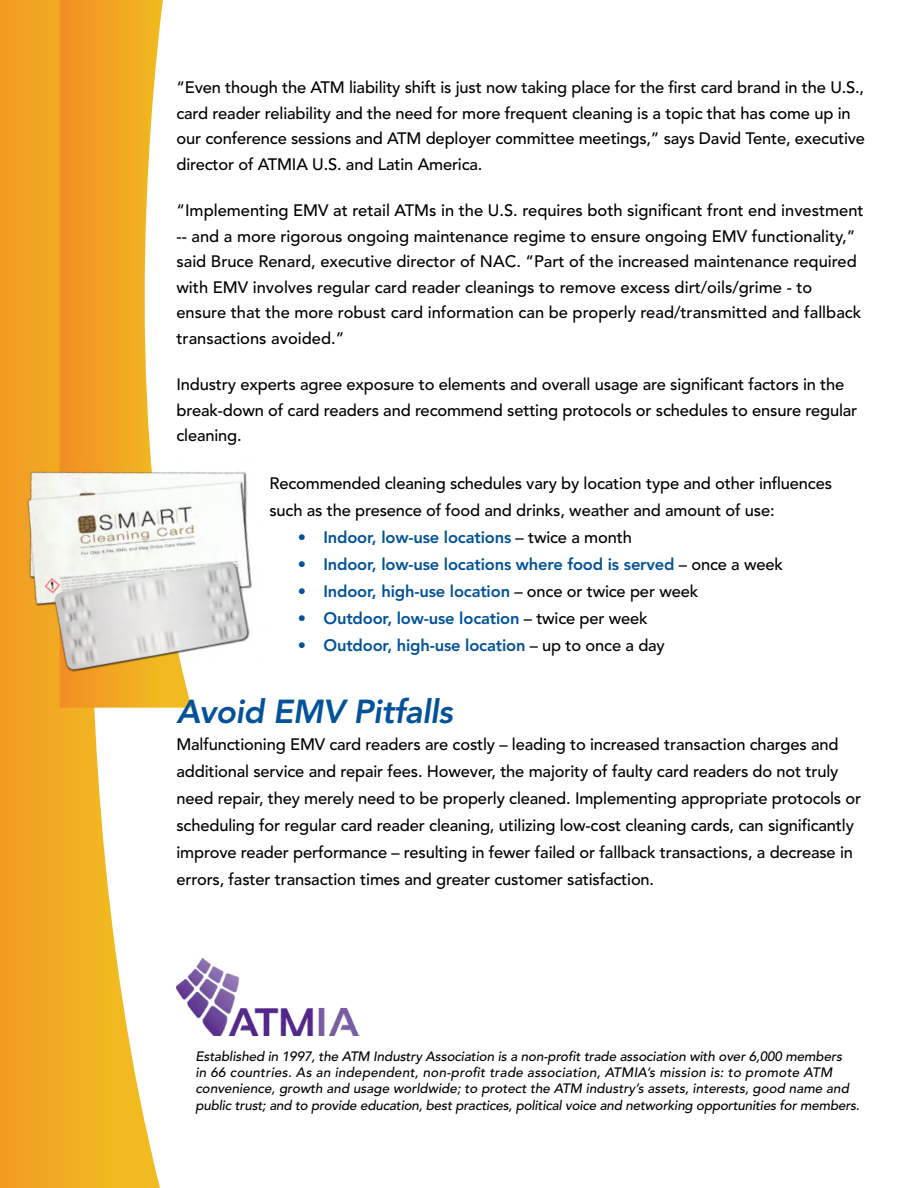
<style>
.page{position:relative;width:918px;height:1188px;background:#fff}
.page>*{position:absolute;margin:0;border:0;box-sizing:border-box;transform-origin:0 0}
.t1{font:italic 800 33px "Avenir LT Std";letter-spacing:-.015em;color:#025299}
.t2{font:500 16.5px/25.5px "Avenir LT Std";letter-spacing:-.01em;color:#000}
.t3{font:800 16.5px "Avenir LT Std";letter-spacing:-.01em;color:#025299}
.t4{font:italic 500 13.5px/16.2px "Avenir LT Std";letter-spacing:-.01em;color:#000}
.s1{font-weight:500}
.s2{font-weight:500;color:#000}
</style>
<div class="page">
<svg style="left:0;top:0;width:160px;height:1188px"></svg>
<svg style="left:60px;top:0;width:132px;height:708px"></svg>
<img style="left:27px;top:431px;width:225px;height:246px">
<img style="left:176px;top:959px;width:183px;height:76px">
<p class="t2" style="left:176px;top:75px;width:690px">“Even though the ATM liability shift is just now taking place for the first card brand in the U.S., card reader reliability and the need for more frequent cleaning is a topic that has come up in our conference sessions and ATM deployer committee meetings,” says David Tente, executive director of ATMIA U.S. and Latin America.</p>
<p class="t2" style="left:176px;top:198px;width:689px">“Implementing EMV at retail ATMs in the U.S. requires both significant front end investment -- and a more rigorous ongoing maintenance regime to ensure ongoing EMV functionality,” said Bruce Renard, executive director of NAC. “Part of the increased maintenance required with EMV involves regular card reader cleanings to remove excess dirt/oils/grime - to ensure that the more robust card information can be properly read/transmitted and fallback transactions avoided.”</p>
<p class="t2" style="left:176px;top:372px;width:682px">Industry experts agree exposure to elements and overall usage are significant factors in the break-down of card readers and recommend setting protocols or schedules to ensure regular cleaning.</p>
<p class="t2" style="left:269px;top:471px;width:564px;line-height:27px">Recommended cleaning schedules vary by location type and other influences such as the presence of food and drinks, weather and amount of use:</p>
<p class="t3" style="left:298px;top:528px;width:335px"><span class="s1">•</span> Indoor, low-use locations <span class="s2">– twice a month</span></p>
<p class="t3" style="left:298px;top:555px;width:487px"><span class="s1">•</span> Indoor, low-use locations where food is served <span class="s2">– once a week</span></p>
<p class="t3" style="left:298px;top:582px;width:402px"><span class="s1">•</span> Indoor, high-use location <span class="s2">– once or twice per week</span></p>
<p class="t3" style="left:298px;top:609px;width:351px"><span class="s1">•</span> Outdoor, low-use location <span class="s2">– twice per week</span></p>
<p class="t3" style="left:298px;top:636px;width:368px"><span class="s1">•</span> Outdoor, high-use location <span class="s2">– up to once a day</span></p>
<h1 class="t1" style="left:176px;top:692px;width:278px">Avoid EMV Pitfalls</h1>
<p class="t2" style="left:176px;top:732px;width:686px;line-height:27px">Malfunctioning EMV card readers are costly – leading to increased transaction charges and additional service and repair fees. However, the majority of faulty card readers do not truly need repair, they merely need to be properly cleaned. Implementing appropriate protocols or scheduling for regular card reader cleaning, utilizing low-cost cleaning cards, can significantly improve reader performance – resulting in fewer failed or fallback transactions, a decrease in errors, faster transaction times and greater customer satisfaction.</p>
<p class="t4" style="left:195px;top:1049px;width:666px">Established in 1997, the ATM Industry Association is a non-profit trade association with over 6,000 members<br>in 66 countries. As an independent, non-profit trade association, ATMIA’s mission is: to promote ATM convenience, growth and usage worldwide; to protect the ATM industry’s assets, interests, good name and public trust; and to provide education, best practices, political voice and networking opportunities for members.</p>
</div>
